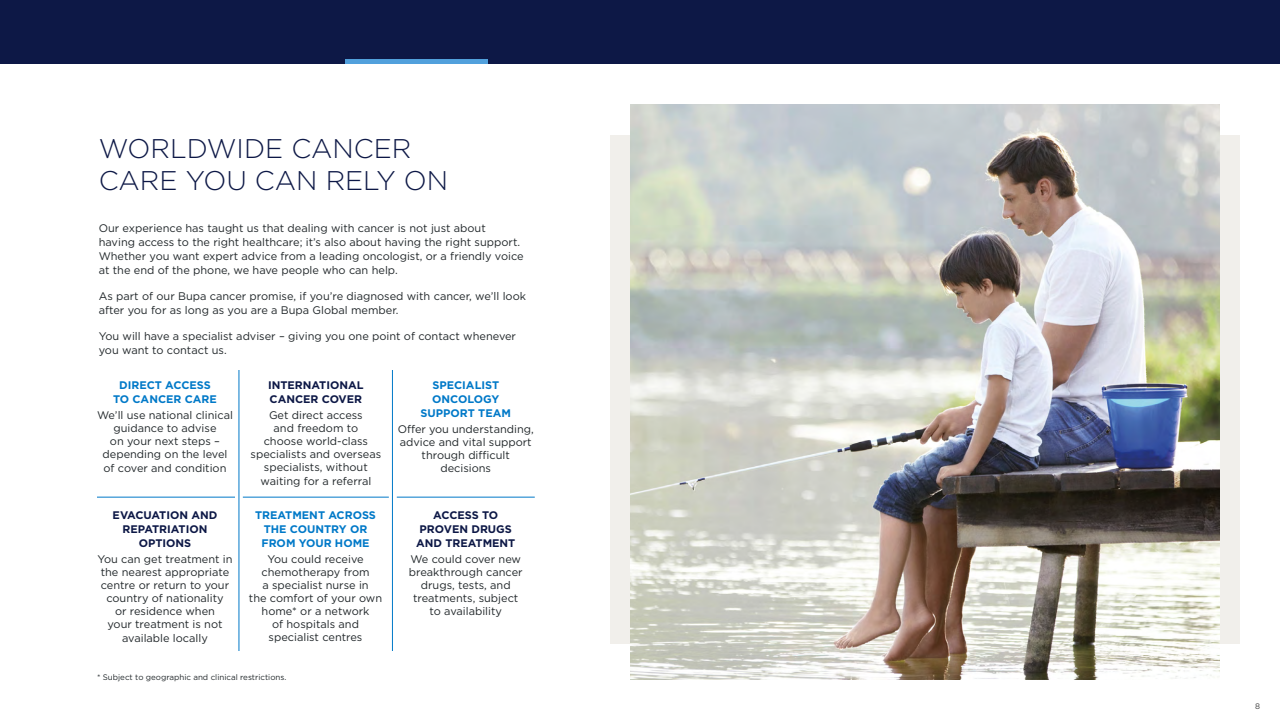
<style>
.page{position:relative;width:1280px;height:720px;background:#fff}
.page>*{position:absolute;margin:0;border:0;box-sizing:border-box;transform-origin:0 0}
.t1{font:300 27px/32px "Gotham";color:#0d1846}
.t2{font:11px/13px "Gotham";color:#21272a;text-align:center}
.t3{font:700 11px/14px "Gotham";color:#0079c8;text-align:center}
.t4{font:700 11px/14px "Gotham";color:#0d1846;text-align:center}
.t5{font:8px "Gotham";color:#21272a}
.t6{font:8px "Gotham";color:#404040}
</style>
<div class="page">
<div style="left:0;top:0;width:1280px;height:64px;background:#0d1846"></div>
<div style="left:345px;top:59px;width:143px;height:5px;background:#51a0dc"></div>
<div style="left:610px;top:135px;width:630px;height:509px;background:#f1efeb"></div>
<img style="left:630px;top:104px;width:590px;height:576px">
<hr style="left:239px;top:370px;width:1px;height:281px;background:#0079c8">
<hr style="left:97px;top:497px;width:138px;height:1px;background:#0079c8">
<hr style="left:397px;top:497px;width:138px;height:1px;background:#0079c8">
<hr style="left:243px;top:497px;width:146px;height:1px;background:#0079c8">
<hr style="left:392px;top:370px;width:1px;height:281px;background:#0079c8">
<h1 class="t1" style="left:99px;top:132px;width:351px">WORLDWIDE CANCER<br>CARE YOU CAN RELY ON</h1>
<p class="t2" style="left:99px;top:221px;width:426px;line-height:14px;text-align:left">Our experience has taught us that dealing with cancer is not just about having access to the right healthcare; it’s also about having the right support.<br>Whether you want expert advice from a leading oncologist, or a friendly voice at the end of the phone, we have people who can help.</p>
<p class="t2" style="left:99px;top:289px;width:429px;line-height:14px;text-align:left">As part of our Bupa cancer promise, if you’re diagnosed with cancer, we’ll look after you for as long as you are a Bupa Global member.</p>
<p class="t2" style="left:99px;top:329px;width:419px;line-height:14px;text-align:left">You will have a specialist adviser – giving you one point of contact whenever you want to contact us.</p>
<p class="t3" style="left:113px;top:378px;width:105px">DIRECT ACCESS<br>TO CANCER CARE</p>
<p class="t2" style="left:97px;top:408px;width:137px">We’ll use national clinical guidance to advise<br>on your next steps – depending on the level</p>
<p class="t2" style="left:104px;top:461px;width:124px">of cover and condition</p>
<p class="t4" style="left:113px;top:508px;width:106px">EVACUATION AND<br>REPATRIATION<br>OPTIONS</p>
<p class="t2" style="left:97px;top:553px;width:137px">You can get treatment in the nearest appropriate centre or return to your country of nationality<br>or residence when<br>your treatment is not</p>
<p class="t2" style="left:122px;top:632px;width:87px">available locally</p>
<p class="t4" style="left:268px;top:378px;width:97px;text-align:left">INTERNATIONAL<br>CANCER COVER</p>
<p class="t2" style="left:251px;top:408px;width:132px">Get direct access<br>and freedom to<br>choose world-class specialists and overseas specialists, without</p>
<p class="t2" style="left:261px;top:474px;width:112px">waiting for a referral</p>
<p class="t3" style="left:255px;top:508px;width:122px">TREATMENT ACROSS<br>THE COUNTRY OR<br>FROM YOUR HOME</p>
<p class="t2" style="left:249px;top:553px;width:135px">You could receive chemotherapy from<br>a specialist nurse in<br>the comfort of your own home* or a network<br>of hospitals and specialist centres</p>
<p class="t5" style="left:97px;top:672px;width:191px">* Subject to geographic and clinical restrictions.</p>
<p class="t3" style="left:421px;top:378px;width:92px">SPECIALIST<br>ONCOLOGY<br>SUPPORT TEAM</p>
<p class="t2" style="left:398px;top:422px;width:137px">Offer you understanding, advice and vital support through difficult decisions</p>
<p class="t4" style="left:416px;top:508px;width:101px">ACCESS TO<br>PROVEN DRUGS<br>AND TREATMENT</p>
<p class="t2" style="left:409px;top:553px;width:115px">We could cover new breakthrough cancer drugs, tests, and treatments, subject to availability</p>
<p class="t6" style="left:1255px;top:701px;width:6px">8</p>
</div>
